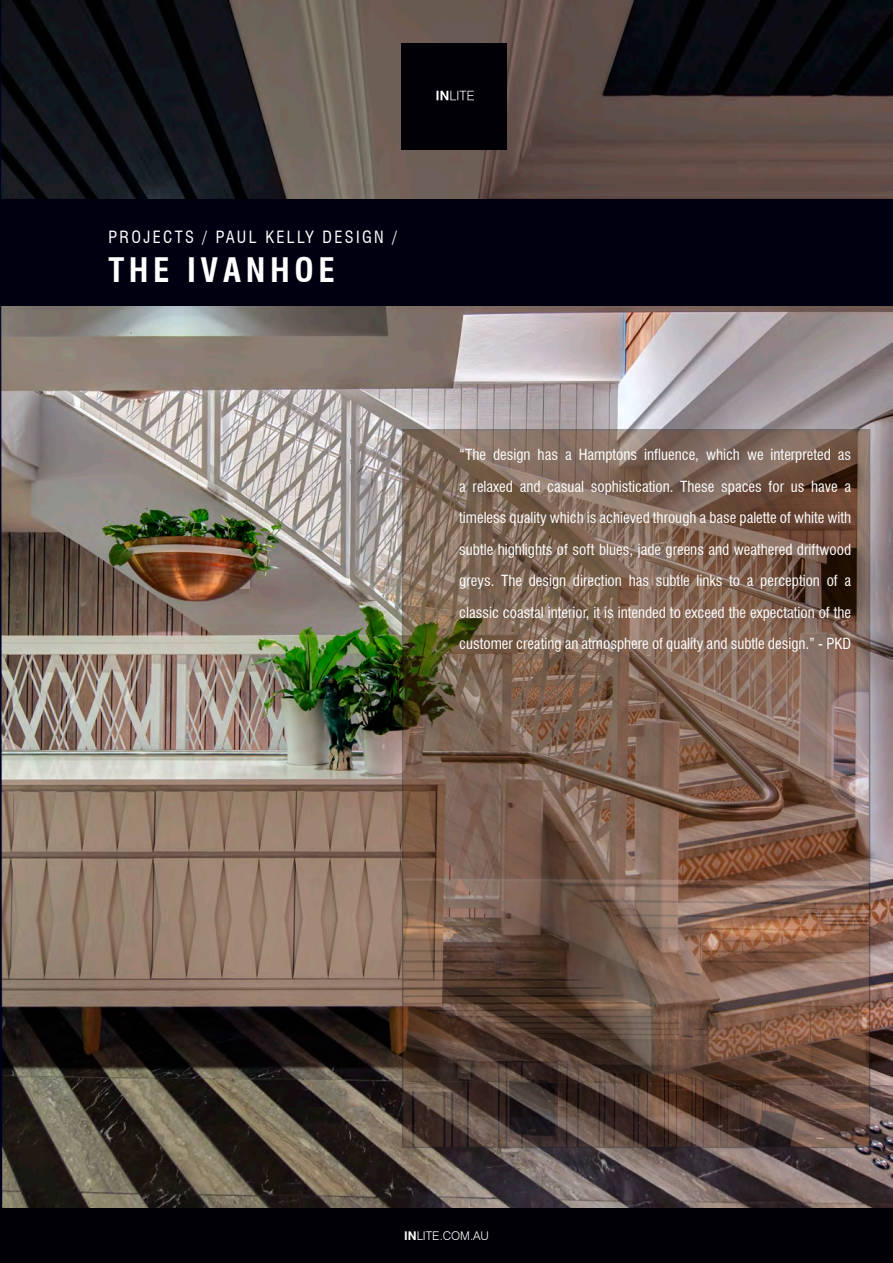
<style>
.page{position:relative;width:893px;height:1263px;background:#fff}
.page>*{position:absolute;margin:0;border:0;box-sizing:border-box;transform-origin:0 0}
.t1{font:700 condensed 33px "Swiss 721 BT";letter-spacing:.14em;color:#fff}
.t2{font:condensed 16.5px "Swiss 721 BT";letter-spacing:.14em;color:#fff}
.t3{font:condensed 15px/31.5px "Swiss 721 BT";color:#fff;text-align:justify}
.t4{font:300 12px "Swiss 721 BT";color:#fff}
.s1{font-weight:700}
</style>
<div class="page">
<div style="left:0;top:1207px;width:893px;height:56px;background:#000006"></div>
<img style="left:0;top:0;width:893px;height:1207px">
<div style="left:402px;top:43px;width:104px;height:106px;background:#000006"></div>
<img style="left:436px;top:91px;width:38px;height:9px">
<img style="left:405px;top:432px;width:462px;height:713px">
<div style="left:402px;top:429px;width:468px;height:719px;border:2px solid #231f20"></div>
<div style="left:0;top:200px;width:893px;height:106px;background:#000010"></div>
<p class="t2" style="left:108px;top:227px;width:290px">PROJECTS / PAUL KELLY DESIGN /</p>
<h1 class="t1" style="left:108px;top:250px;width:228px">THE IVANHOE</h1>
<p class="t3" style="left:459px;top:439px;width:393px">“The design has a Hamptons influence, which we interpreted as a relaxed and casual sophistication. These spaces for us have a timeless quality which is achieved through a base palette of white with subtle highlights of soft blues, jade greens and weathered driftwood greys. The design direction has subtle links to a perception of a classic coastal interior, it is intended to exceed the expectation of the customer creating an atmosphere of quality and subtle design.” - PKD</p>
<p class="t4" style="left:404px;top:1229px;width:86px"><span class="s1">IN</span>LITE.COM.AU</p>
</div>
